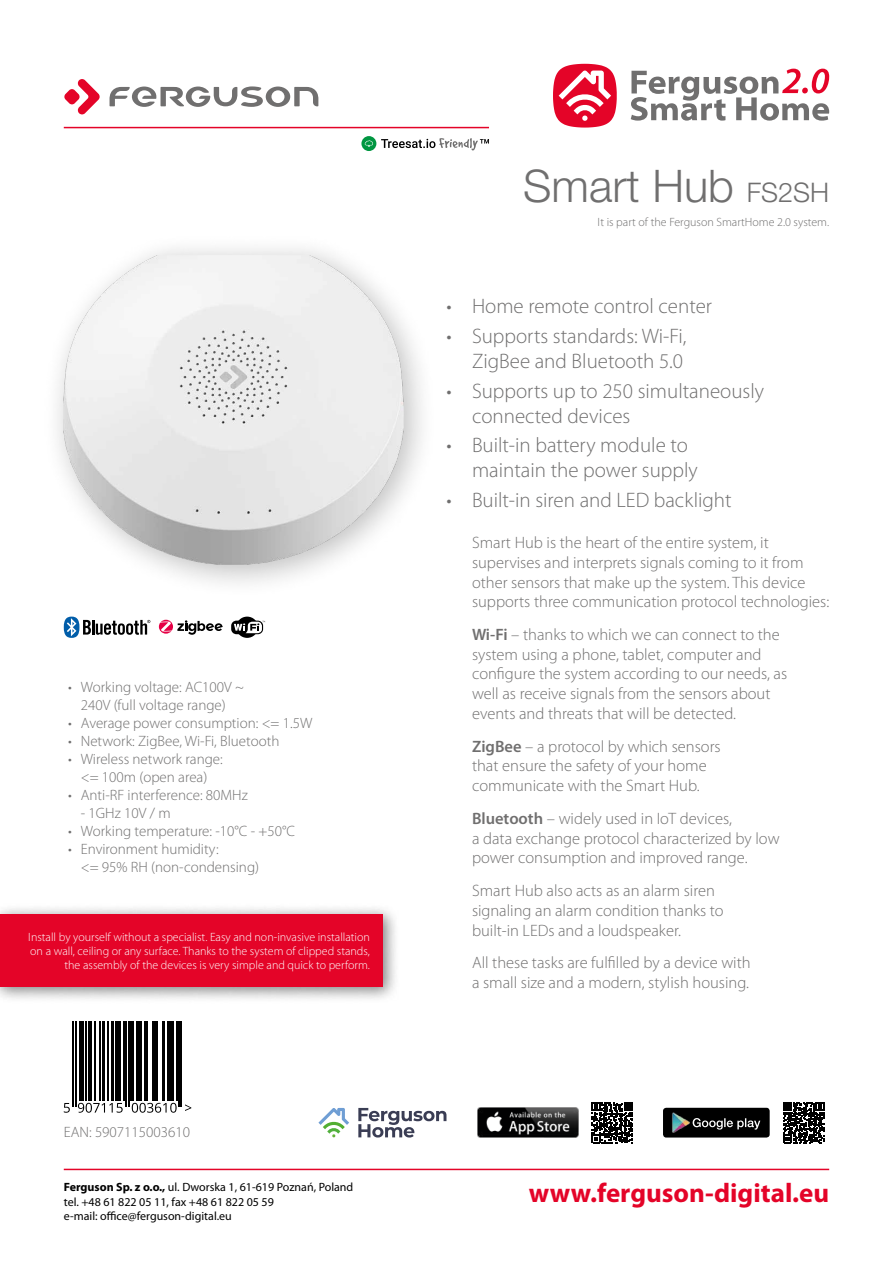
<style>
.page{position:relative;width:893px;height:1263px;background:#fff}
.page>*{position:absolute;margin:0;border:0;box-sizing:border-box;transform-origin:0 0}
.t1{font:300 45px "Helvetica Neue LT Pro";color:#706f6f}
.t2{font:700 27px "Myriad Pro";color:#e40428}
.t3{font:300 21px/25.2px "Myriad Pro";color:#706f6f}
.t4{font:300 16.5px/19.8px "Myriad Pro";color:#706f6f}
.t5{font:300 15px/18px "Myriad Pro";color:#706f6f;text-align:center}
.t6{font:300 12px/14.4px "Myriad Pro";color:#fff;text-align:right}
.t7{font:12px/14.4px "Myriad Pro";color:#000}
.t8{font:300 12px "Myriad Pro";color:#706f6f}
.s1{font-size:27px}
.s2{font-weight:600}
.s3{font-weight:700}
</style>
<div class="page">
<hr style="left:64px;top:1169px;width:765px;height:1px;background:#e40428">
<svg style="left:64px;top:79px;width:36px;height:36px"></svg>
<svg style="left:110px;top:86px;width:208px;height:21px"></svg>
<hr style="left:64px;top:127px;width:425px;height:1px;background:#e40428">
<svg style="left:631px;top:69px;width:198px;height:52px"></svg>
<svg style="left:553px;top:64px;width:64px;height:64px"></svg>
<div style="left:41px;top:232px;width:398px;height:368px;background:#000;opacity:.25"></div>
<img style="left:64px;top:255px;width:340px;height:310px">
<svg style="left:783px;top:1102px;width:41px;height:41px"></svg>
<div style="left:663px;top:1108px;width:107px;height:29px;background:#000;border-radius:3px"></div>
<svg style="left:693px;top:1118px;width:67px;height:11px"></svg>
<img style="left:672px;top:1112px;width:18px;height:21px">
<img style="left:478px;top:1108px;width:100px;height:29px">
<svg style="left:592px;top:1102px;width:41px;height:41px"></svg>
<hr style="left:73px;top:1021px;width:1px;height:85px;background:#000">
<hr style="left:75px;top:1021px;width:1px;height:85px;background:#000">
<hr style="left:80px;top:1021px;width:1px;height:80px;background:#000">
<hr style="left:82px;top:1021px;width:2px;height:80px;background:#000">
<hr style="left:85px;top:1021px;width:1px;height:80px;background:#000">
<hr style="left:89px;top:1021px;width:3px;height:80px;background:#000">
<hr style="left:95px;top:1021px;width:1px;height:80px;background:#000">
<hr style="left:99px;top:1021px;width:1px;height:80px;background:#000">
<hr style="left:103px;top:1021px;width:2px;height:80px;background:#000">
<hr style="left:107px;top:1021px;width:1px;height:80px;background:#000">
<hr style="left:111px;top:1021px;width:2px;height:80px;background:#000">
<hr style="left:116px;top:1021px;width:1px;height:80px;background:#000">
<hr style="left:118px;top:1021px;width:3px;height:80px;background:#000">
<hr style="left:123px;top:1021px;width:2px;height:80px;background:#000">
<hr style="left:126px;top:1021px;width:1px;height:85px;background:#000">
<hr style="left:128px;top:1021px;width:1px;height:85px;background:#000">
<hr style="left:130px;top:1021px;width:4px;height:80px;background:#000">
<hr style="left:136px;top:1021px;width:1px;height:80px;background:#000">
<hr style="left:138px;top:1021px;width:4px;height:80px;background:#000">
<hr style="left:144px;top:1021px;width:1px;height:80px;background:#000">
<hr style="left:146px;top:1021px;width:2px;height:80px;background:#000">
<hr style="left:152px;top:1021px;width:1px;height:80px;background:#000">
<hr style="left:154px;top:1021px;width:2px;height:80px;background:#000">
<hr style="left:157px;top:1021px;width:1px;height:80px;background:#000">
<hr style="left:162px;top:1021px;width:3px;height:80px;background:#000">
<hr style="left:167px;top:1021px;width:3px;height:80px;background:#000">
<hr style="left:171px;top:1021px;width:3px;height:80px;background:#000">
<hr style="left:176px;top:1021px;width:1px;height:80px;background:#000">
<hr style="left:179px;top:1021px;width:1px;height:85px;background:#000">
<hr style="left:181px;top:1021px;width:1px;height:85px;background:#000">
<svg style="left:64px;top:1103px;width:6px;height:10px"></svg>
<svg style="left:78px;top:1103px;width:45px;height:10px"></svg>
<svg style="left:132px;top:1103px;width:45px;height:10px"></svg>
<svg style="left:185px;top:1104px;width:6px;height:7px"></svg>
<div style="left:231px;top:621px;width:32px;height:13px;background:#000;border-radius:5px"></div>
<svg style="left:236px;top:617px;width:22px;height:21px"></svg>
<svg style="left:234px;top:621px;width:31px;height:12px"></svg>
<svg style="left:159px;top:620px;width:64px;height:15px"></svg>
<svg style="left:64px;top:617px;width:86px;height:21px"></svg>
<svg style="left:318px;top:1108px;width:31px;height:29px"></svg>
<svg style="left:358px;top:1108px;width:88px;height:29px"></svg>
<svg style="left:361px;top:136px;width:128px;height:15px"></svg>
<div style="left:0;top:902px;width:400px;height:103px;background:#000;opacity:.5"></div>
<div style="left:0;top:914px;width:383px;height:72px;background:#e40428"></div>
<p class="t5" style="left:68px;top:677px;width:178px">• Working voltage: AC100V ~<br>240V (full voltage range)</p>
<p class="t5" style="left:68px;top:713px;width:246px">• Average power consumption: &lt;= 1.5W</p>
<p class="t5" style="left:68px;top:731px;width:213px">• Network: ZigBee, Wi-Fi, Bluetooth</p>
<p class="t5" style="left:68px;top:749px;width:156px">• Wireless network range: &lt;= 100m (open area)</p>
<p class="t5" style="left:68px;top:785px;width:181px">• Anti-RF interference: 80MHz</p>
<p class="t5" style="left:81px;top:803px;width:91px">- 1GHz 10V / m</p>
<p class="t5" style="left:68px;top:821px;width:229px">• Working temperature: -10°C - +50°C</p>
<p class="t5" style="left:81px;top:839px;width:180px;text-align:left;text-indent:-13px">• Environment humidity:<br>&lt;= 95% RH (non-condensing)</p>
<p class="t6" style="left:28px;top:929px;width:343px">Install by yourself without a specialist. Easy and non-invasive installation on a wall, ceiling or any surface. Thanks to the system of clipped stands, the assembly of the devices is very simple and quick to perform.</p>
<p class="t5" style="left:64px;top:1122px;width:128px">EAN: 5907115003610</p>
<h1 class="t1" style="left:523px;top:159px;width:307px">Smart Hub <span class="s1">FS2SH</span></h1>
<p class="t8" style="left:598px;top:215px;width:233px">It is part of the Ferguson SmartHome 2.0 system.</p>
<p class="t3" style="left:446px;top:294px;width:267px">• Home remote control center</p>
<p class="t3" style="left:446px;top:323px;width:242px;text-align:right">• Supports standards: Wi-Fi,<br>ZigBee and Bluetooth 5.0</p>
<p class="t3" style="left:472px;top:378px;width:294px;text-indent:-26px">• Supports up to 250 simultaneously connected devices</p>
<p class="t3" style="left:472px;top:432px;width:227px;text-indent:-26px">• Built-in battery module to maintain the power supply</p>
<p class="t3" style="left:446px;top:487px;width:287px">• Built-in siren and LED backlight</p>
<p class="t4" style="left:472px;top:532px;width:359px">Smart Hub is the heart of the entire system, it supervises and interprets signals coming to it from other sensors that make up the system. This device supports three communication protocol technologies:</p>
<p class="t4" style="left:472px;top:624px;width:317px"><span class="s2">Wi-Fi</span> – thanks to which we can connect to the system using a phone, tablet, computer and configure the system according to our needs, as well as receive signals from the sensors about events and threats that will be detected.</p>
<p class="t4" style="left:472px;top:736px;width:250px"><span class="s2">ZigBee</span> – a protocol by which sensors that ensure the safety of your home communicate with the Smart Hub.</p>
<p class="t4" style="left:472px;top:808px;width:309px"><span class="s2">Bluetooth</span> – widely used in IoT devices,<br>a data exchange protocol characterized by low power consumption and improved range.</p>
<p class="t4" style="left:472px;top:880px;width:253px">Smart Hub also acts as an alarm siren signaling an alarm condition thanks to built-in LEDs and a loudspeaker.</p>
<p class="t4" style="left:472px;top:952px;width:280px">All these tasks are fulfilled by a device with a small size and a modern, stylish housing.</p>
<p class="t7" style="left:64px;top:1180px;width:291px"><span class="s3">Ferguson Sp. z o.o.,</span> ul. Dworska 1, 61-619 Poznań, Poland tel. +48 61 822 05 11, fax +48 61 822 05 59<br>e-mail: office@ferguson-digital.eu</p>
<h2 class="t2" style="left:529px;top:1176px;width:302px">www.ferguson-digital.eu</h2>
</div>
